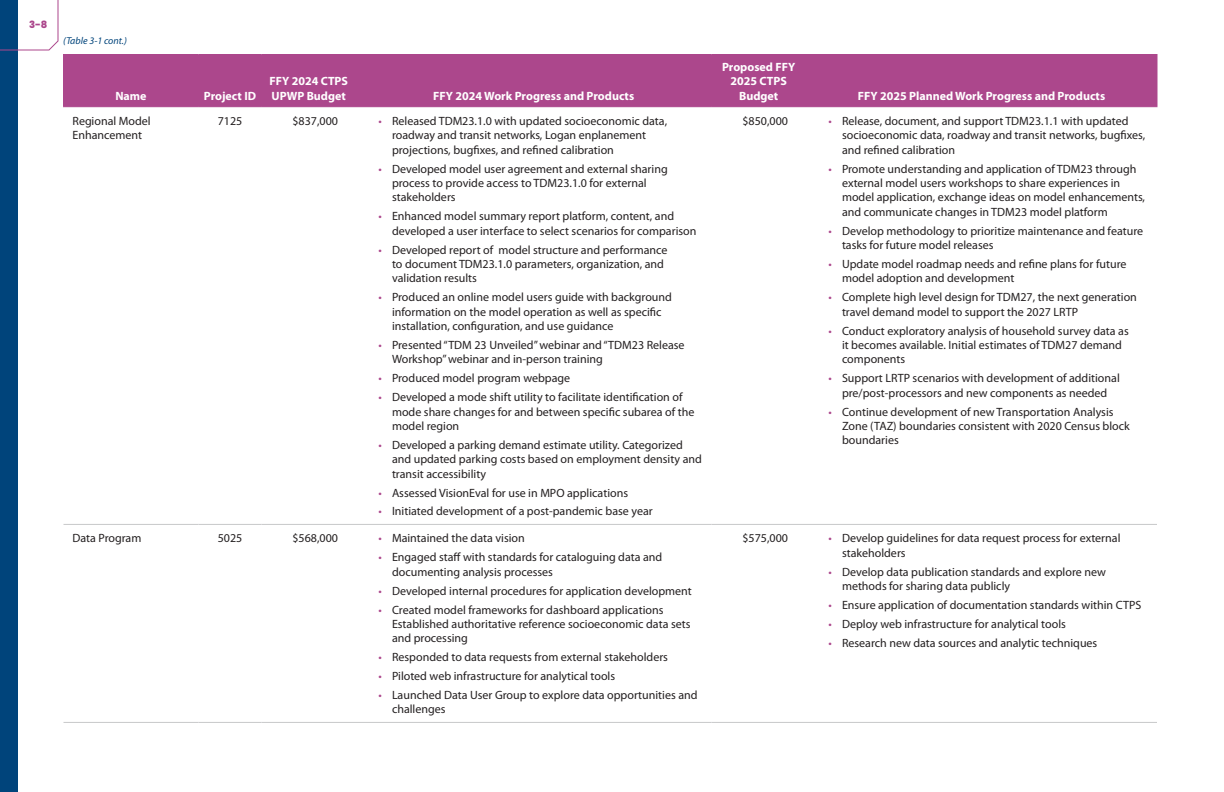
<style>
.page{position:relative;width:1224px;height:792px;background:#fff}
.page>*{position:absolute;margin:0;border:0;box-sizing:border-box;transform-origin:0 0}
.t1{font:12px/14.4px "Myriad Pro";color:#231f20}
.Table_Header{font:700 12px/14.4px "Myriad Pro";color:#fff}
.t2{font:italic 10px "Myriad Pro";color:#00447b}
.t3{font:800 10px "Poppins";color:#ac478c}
.s1{color:#ac478c}
</style>
<div class="page">
<div style="left:0;top:0;width:18px;height:792px;background:#00447b"></div>
<svg style="left:0;top:0;width:59px;height:51px"></svg>
<div style="left:64px;top:55px;width:1092px;height:51px;background:#ac478c"></div>
<hr style="left:198px;top:55px;width:1px;height:51px;background:#ac478c">
<hr style="left:261px;top:55px;width:1px;height:51px;background:#ac478c">
<hr style="left:356px;top:55px;width:1px;height:51px;background:#ac478c">
<hr style="left:711px;top:55px;width:1px;height:51px;background:#ac478c">
<hr style="left:806px;top:55px;width:1px;height:51px;background:#ac478c">
<hr style="left:64px;top:524px;width:134px;height:1px;background:#c7c8ca">
<hr style="left:198px;top:524px;width:64px;height:1px;background:#c7c8ca">
<hr style="left:262px;top:524px;width:94px;height:1px;background:#c7c8ca">
<hr style="left:356px;top:524px;width:356px;height:1px;background:#c7c8ca">
<hr style="left:712px;top:524px;width:94px;height:1px;background:#c7c8ca">
<hr style="left:806px;top:524px;width:351px;height:1px;background:#c7c8ca">
<hr style="left:64px;top:722px;width:134px;height:1px;background:#c7c8ca">
<hr style="left:198px;top:722px;width:64px;height:1px;background:#c7c8ca">
<hr style="left:262px;top:722px;width:94px;height:1px;background:#c7c8ca">
<hr style="left:356px;top:722px;width:356px;height:1px;background:#c7c8ca">
<hr style="left:712px;top:722px;width:94px;height:1px;background:#c7c8ca">
<hr style="left:806px;top:722px;width:351px;height:1px;background:#c7c8ca">
<hr style="left:63px;top:54px;width:135px;height:1px;background:#ac478c">
<hr style="left:63px;top:55px;width:1px;height:51px;background:#ac478c">
<hr style="left:198px;top:54px;width:64px;height:1px;background:#ac478c">
<hr style="left:262px;top:54px;width:94px;height:1px;background:#ac478c">
<hr style="left:356px;top:54px;width:356px;height:1px;background:#ac478c">
<hr style="left:712px;top:54px;width:94px;height:1px;background:#ac478c">
<hr style="left:806px;top:54px;width:352px;height:1px;background:#ac478c">
<hr style="left:1156px;top:55px;width:2px;height:51px;background:#ac478c">
<hr style="left:63px;top:106px;width:135px;height:1px;background:#ac478c">
<hr style="left:198px;top:106px;width:64px;height:1px;background:#ac478c">
<hr style="left:262px;top:106px;width:94px;height:1px;background:#ac478c">
<hr style="left:356px;top:106px;width:356px;height:1px;background:#ac478c">
<hr style="left:712px;top:106px;width:94px;height:1px;background:#ac478c">
<hr style="left:806px;top:106px;width:352px;height:1px;background:#ac478c">
<p class="t3" style="left:29px;top:19px;width:20px">3-8</p>
<p class="t2" style="left:63px;top:36px;width:65px">(Table 3-1 cont.)</p>
<p class="Table_Header" style="left:115px;top:88px;width:33px">Name</p>
<p class="Table_Header" style="left:204px;top:88px;width:54px">Project ID</p>
<p class="Table_Header" style="left:269px;top:74px;width:80px">FFY 2024 CTPS<br>UPWP Budget</p>
<p class="Table_Header" style="left:433px;top:88px;width:202px">FFY 2024 Work Progress and Products</p>
<p class="t1" style="left:72px;top:114px;width:80px">Regional Model<br>Enhancement</p>
<p class="t1" style="left:218px;top:114px;width:26px">7125</p>
<p class="t1" style="left:292px;top:114px;width:47px">$837,000</p>
<p class="t1" style="left:392px;top:114px;width:277px;text-indent:-14px"><span class="s1">•</span> Released TDM23.1.0 with updated socioeconomic data, roadway and transit networks, Logan enplanement projections, bugfixes, and refined calibration</p>
<p class="t1" style="left:392px;top:162px;width:277px;text-indent:-14px"><span class="s1">•</span> Developed model user agreement and external sharing process to provide access to TDM23.1.0 for external stakeholders</p>
<p class="t1" style="left:392px;top:209px;width:306px;text-indent:-14px"><span class="s1">•</span> Enhanced model summary report platform, content, and developed a user interface to select scenarios for comparison</p>
<p class="t1" style="left:392px;top:243px;width:277px;text-indent:-14px"><span class="s1">•</span> Developed report of model structure and performance to document TDM23.1.0 parameters, organization, and validation results</p>
<p class="t1" style="left:392px;top:290px;width:281px;text-indent:-14px"><span class="s1">•</span> Produced an online model users guide with background information on the model operation as well as specific installation, configuration, and use guidance</p>
<p class="t1" style="left:392px;top:338px;width:294px;text-indent:-14px"><span class="s1">•</span> Presented “TDM 23 Unveiled” webinar and “TDM23 Release<br>Workshop” webinar and in-person training</p>
<p class="t1" style="left:378px;top:371px;width:193px"><span class="s1">•</span> Produced model program webpage</p>
<p class="t1" style="left:392px;top:390px;width:304px;text-indent:-14px"><span class="s1">•</span> Developed a mode shift utility to facilitate identification of mode share changes for and between specific subarea of the model region</p>
<p class="t1" style="left:392px;top:438px;width:311px;text-indent:-14px"><span class="s1">•</span> Developed a parking demand estimate utility. Categorized and updated parking costs based on employment density and transit accessibility</p>
<p class="t1" style="left:378px;top:486px;width:251px"><span class="s1">•</span> Assessed VisionEval for use in MPO applications</p>
<p class="t1" style="left:378px;top:504px;width:276px"><span class="s1">•</span> Initiated development of a post-pandemic base year</p>
<p class="t1" style="left:72px;top:531px;width:70px">Data Program</p>
<p class="t1" style="left:218px;top:531px;width:26px">5025</p>
<p class="t1" style="left:292px;top:531px;width:47px">$568,000</p>
<p class="t1" style="left:378px;top:531px;width:148px"><span class="s1">•</span> Maintained the data vision</p>
<p class="t1" style="left:392px;top:550px;width:272px;text-indent:-14px"><span class="s1">•</span> Engaged staff with standards for cataloguing data and documenting analysis processes</p>
<p class="t1" style="left:378px;top:584px;width:315px"><span class="s1">•</span> Developed internal procedures for application development</p>
<p class="t1" style="left:392px;top:603px;width:300px;text-indent:-14px"><span class="s1">•</span> Created model frameworks for dashboard applications<br>Established authoritative reference socioeconomic data sets and processing</p>
<p class="t1" style="left:378px;top:650px;width:291px"><span class="s1">•</span> Responded to data requests from external stakeholders</p>
<p class="t1" style="left:378px;top:669px;width:238px"><span class="s1">•</span> Piloted web infrastructure for analytical tools</p>
<p class="t1" style="left:392px;top:688px;width:307px;text-indent:-14px"><span class="s1">•</span> Launched Data User Group to explore data opportunities and challenges</p>
<p class="Table_Header" style="left:722px;top:60px;width:75px;text-align:center">Proposed FFY<br>2025 CTPS<br>Budget</p>
<p class="Table_Header" style="left:858px;top:88px;width:249px">FFY 2025 Planned Work Progress and Products</p>
<p class="t1" style="left:742px;top:114px;width:47px">$850,000</p>
<p class="t1" style="left:842px;top:114px;width:305px;text-indent:-14px"><span class="s1">•</span> Release, document, and support TDM23.1.1 with updated socioeconomic data, roadway and transit networks, bugfixes, and refined calibration</p>
<p class="t1" style="left:842px;top:162px;width:305px;text-indent:-14px"><span class="s1">•</span> Promote understanding and application of TDM23 through external model users workshops to share experiences in model application, exchange ideas on model enhancements, and communicate changes in TDM23 model platform</p>
<p class="t1" style="left:842px;top:224px;width:303px;text-indent:-14px"><span class="s1">•</span> Develop methodology to prioritize maintenance and feature tasks for future model releases</p>
<p class="t1" style="left:842px;top:257px;width:286px;text-indent:-14px"><span class="s1">•</span> Update model roadmap needs and refine plans for future model adoption and development</p>
<p class="t1" style="left:842px;top:290px;width:296px;text-indent:-14px"><span class="s1">•</span> Complete high level design for TDM27, the next generation travel demand model to support the 2027 LRTP</p>
<p class="t1" style="left:842px;top:324px;width:288px;text-indent:-14px"><span class="s1">•</span> Conduct exploratory analysis of household survey data as it becomes available. Initial estimates of TDM27 demand components</p>
<p class="t1" style="left:828px;top:371px;width:293px;text-align:center"><span class="s1">•</span> Support LRTP scenarios with development of additional pre/post-processors and new components as needed</p>
<p class="t1" style="left:842px;top:405px;width:289px;text-indent:-14px"><span class="s1">•</span> Continue development of new Transportation Analysis<br>Zone (TAZ) boundaries consistent with 2020 Census block boundaries</p>
<p class="t1" style="left:742px;top:531px;width:47px">$575,000</p>
<p class="t1" style="left:842px;top:531px;width:280px;text-indent:-14px"><span class="s1">•</span> Develop guidelines for data request process for external stakeholders</p>
<p class="t1" style="left:842px;top:565px;width:265px;text-indent:-14px"><span class="s1">•</span> Develop data publication standards and explore new methods for sharing data publicly</p>
<p class="t1" style="left:828px;top:598px;width:314px"><span class="s1">•</span> Ensure application of documentation standards within CTPS</p>
<p class="t1" style="left:828px;top:617px;width:239px"><span class="s1">•</span> Deploy web infrastructure for analytical tools</p>
<p class="t1" style="left:828px;top:636px;width:270px"><span class="s1">•</span> Research new data sources and analytic techniques</p>
</div>
